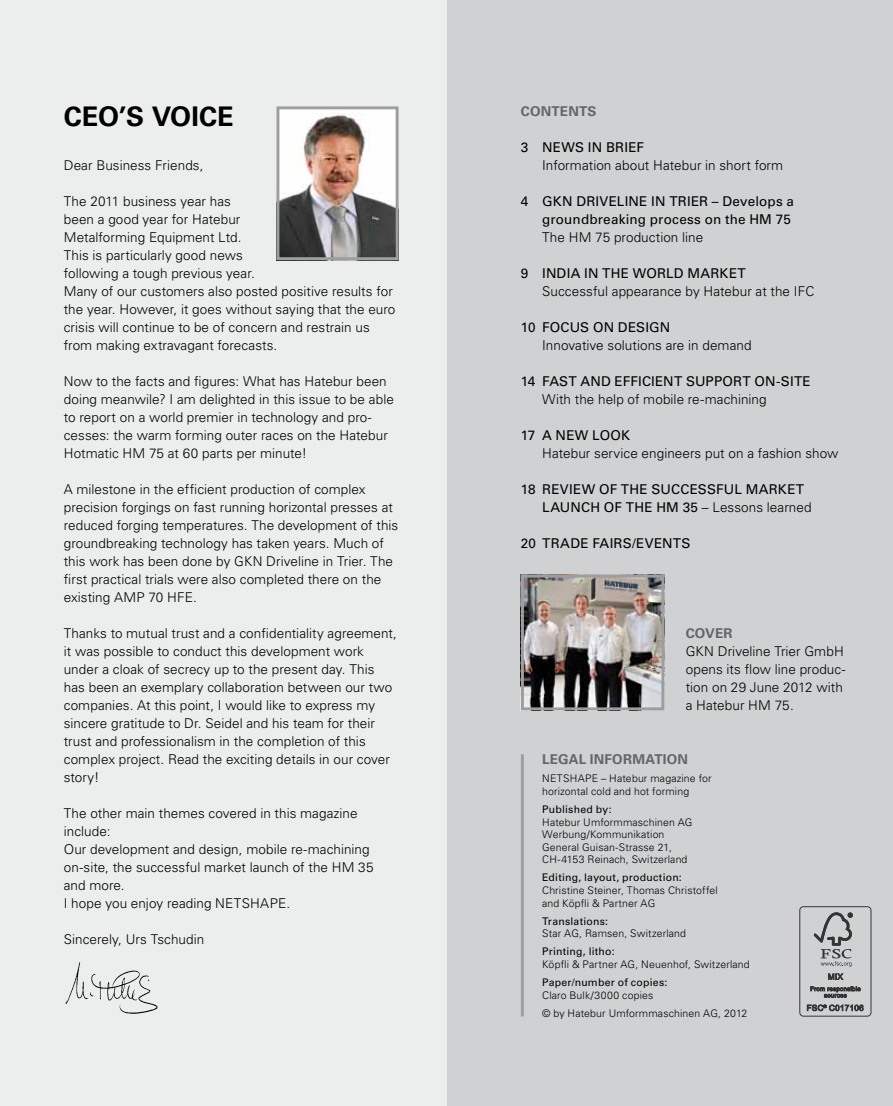
<style>
.page{position:relative;width:893px;height:1106px;background:#fff}
.page>*{position:absolute;margin:0;border:0;box-sizing:border-box;transform-origin:0 0}
.t1{font:700 27px "Univers LT Std";letter-spacing:.005em;color:#000}
.t2{font:300 13.5px/18px "Univers LT Std";letter-spacing:.005em;color:#000}
.t3{font:13.5px/18px "Univers LT Std";letter-spacing:.015em;color:#000;text-align:right}
.t4{font:700 13.5px "Univers LT Std";letter-spacing:.015em;color:#646567}
.t5{font:300 10.5px/12.6px "Univers LT Std";letter-spacing:.015em;color:#000}
.t6{font:10.5px "Univers LT Std";letter-spacing:.02em;color:#000}
.s1{font-weight:400}
</style>
<div class="page">
<div style="left:446px;top:0;width:447px;height:1106px;background:#d0d1d2"></div>
<div style="left:0;top:0;width:446px;height:1106px;background:#eceded"></div>
<img style="left:280px;top:110px;width:115px;height:146px">
<div style="left:276px;top:106px;width:123px;height:154px;border:3px solid #9c9e9f"></div>
<hr style="left:521px;top:754px;width:3px;height:262px;background:#9c9e9f">
<img style="left:525px;top:578px;width:135px;height:128px">
<div style="left:521px;top:574px;width:143px;height:136px;border:3px solid #9c9e9f"></div>
<div style="left:799px;top:906px;width:72px;height:110px;border:1px solid #000;border-radius:4px"></div>
<svg style="left:814px;top:912px;width:39px;height:54px"></svg>
<svg style="left:828px;top:973px;width:15px;height:7px"></svg>
<svg style="left:810px;top:986px;width:51px;height:11px"></svg>
<svg style="left:807px;top:1004px;width:57px;height:7px"></svg>
<img style="left:65px;top:962px;width:93px;height:52px">
<h1 class="t1" style="left:64px;top:101px;width:171px">CEO’S VOICE</h1>
<p class="t2" style="left:64px;top:156px;width:141px">Dear Business Friends,</p>
<p class="t2" style="left:64px;top:192px;width:333px">The 2011 business year has<br>been a good year for Hatebur<br>Metalforming Equipment Ltd.<br>This is particularly good news<br>following a tough previous year.<br>Many of our customers also posted positive results for the year. However, it goes without saying that the euro crisis will continue to be of concern and restrain us from making extravagant forecasts.</p>
<p class="t2" style="left:64px;top:372px;width:332px">Now to the facts and figures: What has Hatebur been doing meanwile? I am delighted in this issue to be able to report on a world premier in technology and pro&shy;cesses: the warm forming outer races on the Hatebur Hotmatic HM 75 at 60 parts per minute!</p>
<p class="t2" style="left:64px;top:480px;width:336px">A milestone in the efficient production of complex precision forgings on fast running horizontal presses at reduced forging temperatures. The development of this groundbreaking technology has taken years. Much of this work has been done by GKN Driveline in Trier. The first practical trials were also completed there on the existing AMP 70 HFE.</p>
<p class="t2" style="left:64px;top:624px;width:335px">Thanks to mutual trust and a confidentiality agreement, it was possible to conduct this development work under a cloak of secrecy up to the present day. This has been an exemplary collaboration between our two companies. At this point, I would like to express my sincere gratitude to Dr. Seidel and his team for their trust and professionalism in the completion of this complex project. Read the exciting details in our cover story!</p>
<p class="t2" style="left:64px;top:804px;width:311px">The other main themes covered in this magazine include:<br>Our development and design, mobile re-machining on-site, the successful market launch of the HM 35 and more.<br>I hope you enjoy reading NETSHAPE.</p>
<p class="t2" style="left:64px;top:930px;width:142px">Sincerely, Urs Tschudin</p>
<p class="t4" style="left:521px;top:103px;width:58px">CONTENTS</p>
<p class="t3" style="left:521px;top:138px;width:125px">3 NEWS IN BRIEF</p>
<p class="t2" style="left:542px;top:156px;width:243px">Information about Hatebur in short form</p>
<p class="t3" style="left:521px;top:192px;width:275px">4 GKN DRIVELINE IN TRIER – DEVELOPS A<br>GROUNDBREAKING PROCESS ON THE HM 75</p>
<p class="t2" style="left:542px;top:228px;width:163px">The HM 75 production line</p>
<p class="t3" style="left:521px;top:264px;width:18px">9 IND</p>
<p class="t3" style="left:567px;top:264px;width:46px">IA IN THE</p>
<p class="t3" style="left:633px;top:264px;width:97px">WORLD MARKET</p>
<p class="t2" style="left:542px;top:282px;width:274px">Successful appearance by Hatebur at the IFC</p>
<p class="t3" style="left:521px;top:318px;width:139px">10 FOCUS ON DESIGN</p>
<p class="t2" style="left:542px;top:336px;width:211px">Innovative solutions are in demand</p>
<p class="t3" style="left:521px;top:372px;width:144px">14 FAST AND EFFICIENT</p>
<p class="t3" style="left:686px;top:372px;width:126px">SU PPORT ON-SITE</p>
<p class="t2" style="left:542px;top:390px;width:226px">With the help of mobile re-machining</p>
<p class="t3" style="left:521px;top:426px;width:108px">17 A NEW LOOK</p>
<p class="t2" style="left:542px;top:444px;width:298px">Hatebur service engineers put on a fashion show</p>
<p class="t3" style="left:521px;top:480px;width:110px">18 REVIEW OF THE</p>
<p class="t3" style="left:651px;top:480px;width:136px">SUCCESSFUL MARKET</p>
<p class="t3" style="left:542px;top:498px;width:94px">LAUNCH OF THE</p>
<p class="t2" style="left:656px;top:498px;width:157px"><span class="s1">HM 35</span> – Lessons learned</p>
<p class="t3" style="left:521px;top:534px;width:143px">20 TRADE FAIRS/EVENT</p>
<p class="t3" style="left:681px;top:534px;width:11px">S</p>
<p class="t4" style="left:686px;top:625px;width:45px">COVER</p>
<p class="t2" style="left:686px;top:642px;width:161px">GKN Driveline Trier GmbH opens its flow line produc&shy;tion on 29 June 2012 with a Hatebur HM 75.</p>
<p class="t4" style="left:542px;top:751px;width:145px">LEGAL IN FORMATION</p>
<p class="t5" style="left:542px;top:772px;width:171px">NETSHAPE – Hatebur magazine for horizontal cold and hot forming</p>
<p class="t6" style="left:542px;top:803px;width:71px">PUBLISHED BY:</p>
<p class="t5" style="left:542px;top:815px;width:152px">Hatebur Umformmaschinen AG<br>Werbung/Kommunikation<br>General Guisan-Strasse 21,<br>CH-4153 Reinach, Switzerland</p>
<p class="t6" style="left:542px;top:871px;width:141px">EDITING, LAYOUT, PRODUCTION:</p>
<p class="t5" style="left:542px;top:884px;width:177px">Christine Steiner, Thomas Christoffel and Köpfli &amp; Partner AG</p>
<p class="t6" style="left:542px;top:914px;width:68px">TRANSLATIONS:</p>
<p class="t5" style="left:542px;top:927px;width:145px">Star AG, Ramsen, Switzerland</p>
<p class="t6" style="left:542px;top:945px;width:74px">PRINTING, LITHO:</p>
<p class="t5" style="left:542px;top:957px;width:209px">Köpfli &amp; Partner AG, Neuenhof, Switzerland</p>
<p class="t6" style="left:542px;top:976px;width:127px">PAPER/NUMBER OF COPIES:</p>
<p class="t5" style="left:542px;top:985px;width:207px;line-height:18px">Claro Bulk/3000 copies<br>© by Hatebur Umformmaschinen AG, 2012</p>
</div>
